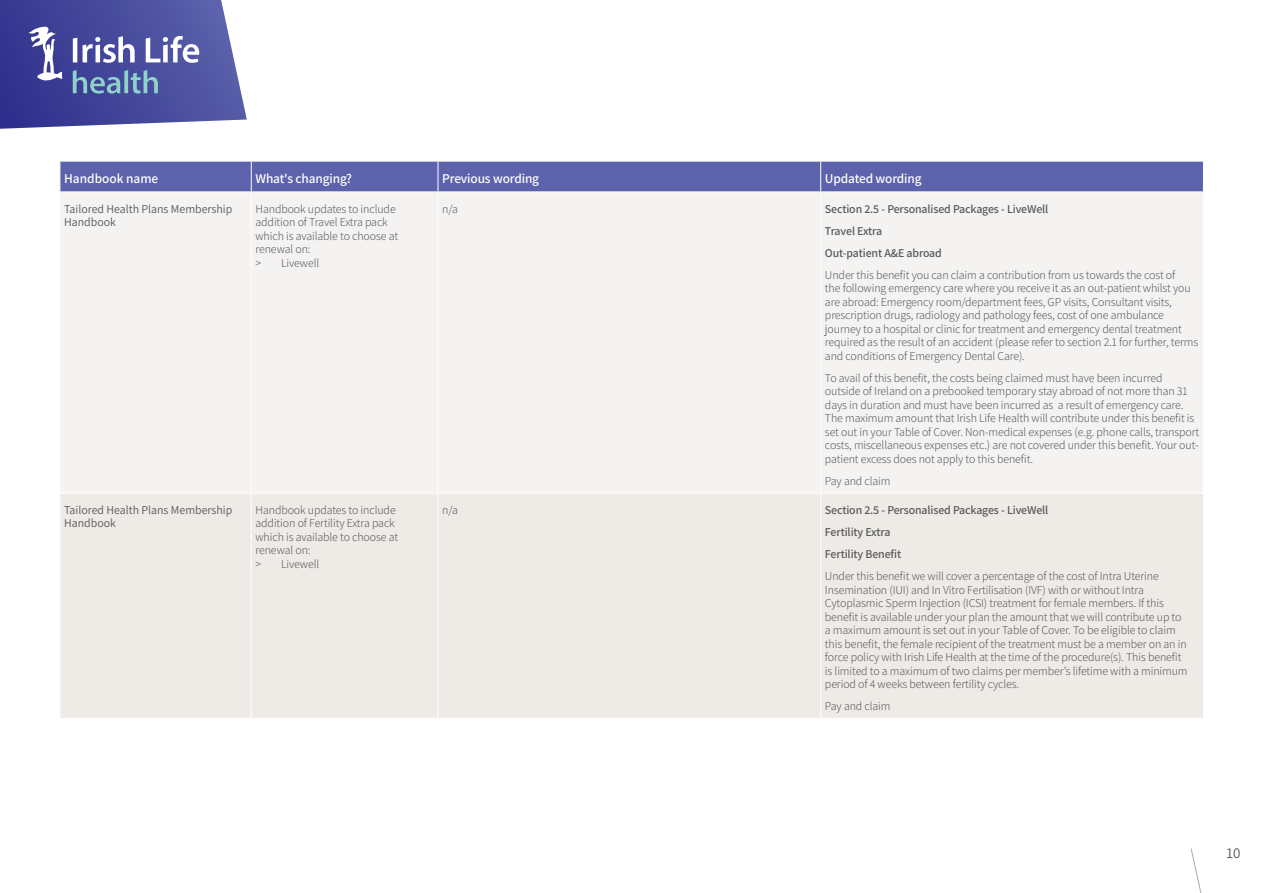
<style>
.page{position:relative;width:1263px;height:893px;background:#fff}
.page>*{position:absolute;margin:0;border:0;box-sizing:border-box;transform-origin:0 0}
.t1{font:15px "Assistant";color:#58595b}
.t2{font:600 13.5px "Assistant";letter-spacing:-.01em;color:#fff}
.t3{font:300 12px/13.5px "Assistant";letter-spacing:-.01em;color:#58595b}
.t4{font:600 12px/22px "Assistant";letter-spacing:-.01em;color:#58595b}
.t5{font:12px/13.5px "Assistant";color:#58595b}
</style>
<div class="page">
<div style="left:61px;top:162px;width:1142px;height:30px;background:#5c62ac"></div>
<div style="left:61px;top:193px;width:1142px;height:299px;background:#f5f3f1"></div>
<div style="left:61px;top:494px;width:1142px;height:224px;background:#eeebe7"></div>
<hr style="left:251px;top:192px;width:1px;height:301px;background:#fff">
<hr style="left:438px;top:192px;width:1px;height:301px;background:#fff">
<hr style="left:820px;top:192px;width:1px;height:301px;background:#fff">
<hr style="left:251px;top:494px;width:1px;height:224px;background:#fff">
<hr style="left:438px;top:494px;width:1px;height:224px;background:#fff">
<hr style="left:820px;top:494px;width:1px;height:224px;background:#fff">
<hr style="left:251px;top:161px;width:1px;height:31px;background:#fff">
<hr style="left:438px;top:161px;width:1px;height:31px;background:#fff">
<hr style="left:820px;top:161px;width:1px;height:31px;background:#fff">
<svg style="left:0;top:0;width:247px;height:129px;background:#6166aa"></svg>
<svg style="left:1190px;top:848px;width:12px;height:45px"></svg>
<p class="t2" style="left:64px;top:170px;width:96px">Handbook name</p>
<p class="t2" style="left:255px;top:170px;width:98px">What's changing?</p>
<p class="t2" style="left:442px;top:170px;width:98px">Previous wording</p>
<p class="t2" style="left:825px;top:170px;width:98px">Updated wording</p>
<p class="t5" style="left:64px;top:201px;width:170px">Tailored Health Plans Membership<br>Handbook</p>
<p class="t3" style="left:255px;top:201px;width:144px">Handbook updates to include addition of Travel Extra pack which is available to choose at renewal on:<br>&gt; Livewell</p>
<p class="t3" style="left:442px;top:201px;width:17px">n/a</p>
<p class="t4" style="left:825px;top:197px;width:225px">Section 2.5 - Personalised Packages - LiveWell<br>Travel Extra<br>Out-patient A&amp;E abroad</p>
<p class="t3" style="left:825px;top:267px;width:375px">Under this benefit you can claim a contribution from us towards the cost of<br>the following emergency care where you receive it as an out-patient whilst you are abroad: Emergency room/department fees, GP visits, Consultant visits, prescription drugs, radiology and pathology fees, cost of one ambulance journey to a hospital or clinic for treatment and emergency dental treatment required as the result of an accident (please refer to section 2.1 for further, terms and conditions of Emergency Dental Care).</p>
<p class="t3" style="left:825px;top:370px;width:376px">To avail of this benefit, the costs being claimed must have been incurred outside of Ireland on a prebooked temporary stay abroad of not more than 31 days in duration and must have been incurred as a result of emergency care.<br>The maximum amount that Irish Life Health will contribute under this benefit is set out in your Table of Cover. Non-medical expenses (e.g. phone calls, transport costs, miscellaneous expenses etc.) are not covered under this benefit. Your out&shy;patient excess does not apply to this benefit.</p>
<p class="t3" style="left:825px;top:473px;width:67px">Pay and claim</p>
<p class="t5" style="left:64px;top:503px;width:170px">Tailored Health Plans Membership<br>Handbook</p>
<p class="t3" style="left:255px;top:503px;width:144px">Handbook updates to include addition of Fertility Extra pack which is available to choose at renewal on:<br>&gt; Livewell</p>
<p class="t3" style="left:442px;top:503px;width:17px">n/a</p>
<p class="t4" style="left:825px;top:498px;width:225px">Section 2.5 - Personalised Packages - LiveWell<br>Fertility Extra<br>Fertility Benefit</p>
<p class="t3" style="left:825px;top:569px;width:364px">Under this benefit we will cover a percentage of the cost of Intra Uterine Insemination (IUI) and In Vitro Fertilisation (IVF) with or without Intra Cytoplasmic Sperm Injection (ICSI) treatment for female members. If this benefit is available under your plan the amount that we will contribute up to a maximum amount is set out in your Table of Cover. To be eligible to claim this benefit, the female recipient of the treatment must be a member on an in force policy with Irish Life Health at the time of the procedure(s). This benefit is limited to a maximum of two claims per member’s lifetime with a minimum period of 4 weeks between fertility cycles.</p>
<p class="t3" style="left:825px;top:699px;width:67px">Pay and claim</p>
<p class="t1" style="left:1226px;top:843px;width:16px">10</p>
</div>
